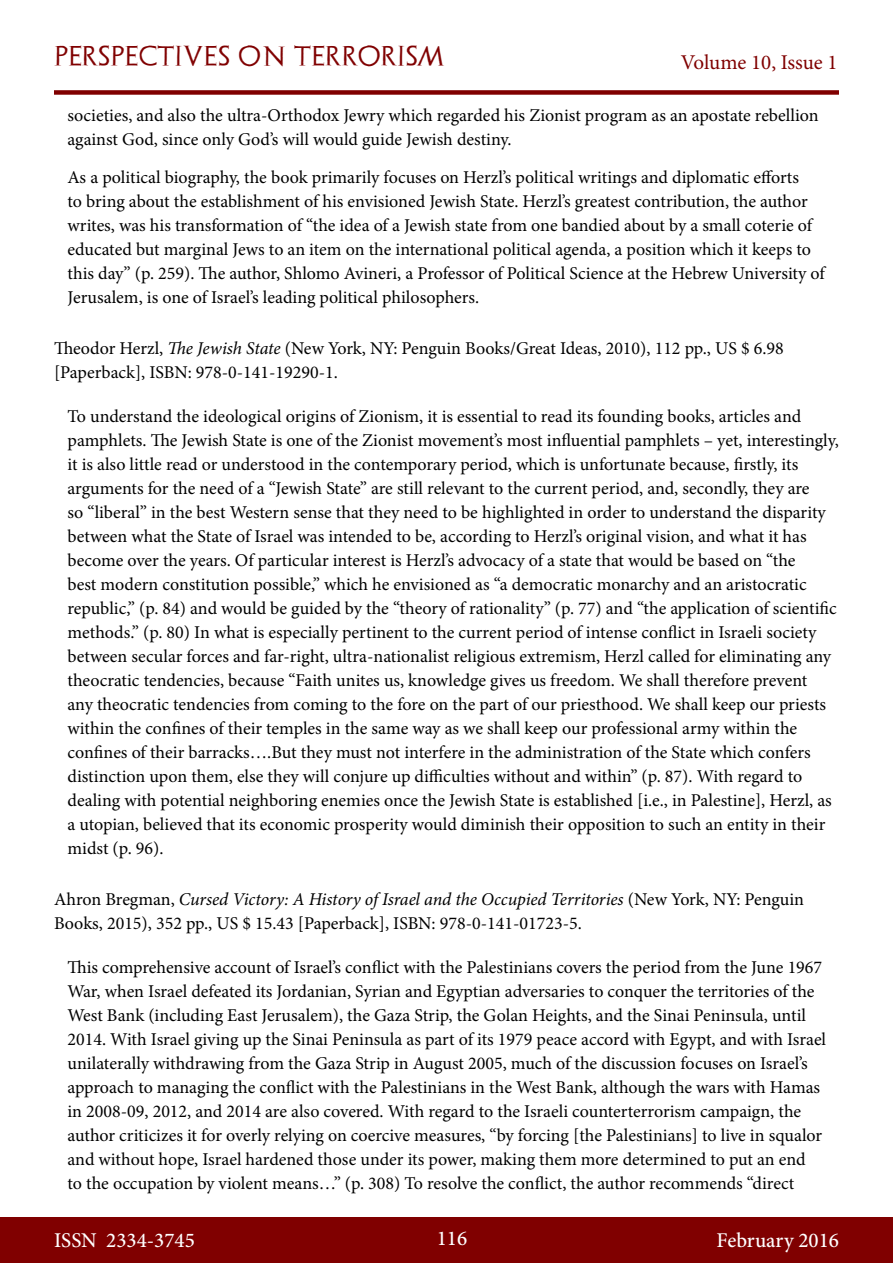
<style>
.page{position:relative;width:893px;height:1263px;background:#fff}
.page>*{position:absolute;margin:0;border:0;box-sizing:border-box;transform-origin:0 0}
.t1{font:500 21px "Minion Pro";color:#fff}
.t2{font:21px "Archeologicaps";letter-spacing:.045em;color:#800000}
.t3{font:21px "Minion Pro";letter-spacing:-.005em;color:#800000}
.t4{font:18px/24px "Minion Pro";color:#000}
.s1{font-style:italic}
</style>
<div class="page">
<div style="left:0;top:1217px;width:893px;height:46px;background:#800000"></div>
<div style="left:54px;top:90px;width:785px;height:5px;background:#800000"></div>
<p class="t2" style="left:54px;top:43px;width:392px">PERSPECTIVES ON TERRORISM</p>
<p class="t3" style="left:681px;top:48px;width:158px">Volume 10, Issue 1</p>
<p class="t4" style="left:68px;top:103px;width:753px">societies, and also the ultra-Orthodox Jewry which regarded his Zionist program as an apostate rebellion against God, since only God’s will would guide Jewish destiny.</p>
<p class="t4" style="left:68px;top:165px;width:759px">As a political biography, the book primarily focuses on Herzl’s political writings and diplomatic efforts<br>to bring about the establishment of his envisioned Jewish State. Herzl’s greatest contribution, the author writes, was his transformation of “the idea of a Jewish state from one bandied about by a small coterie of educated but marginal Jews to an item on the international political agenda, a position which it keeps to this day” (p. 259). The author, Shlomo Avineri, a Professor of Political Science at the Hebrew University of Jerusalem, is one of Israel’s leading political philosophers.</p>
<p class="t4" style="left:54px;top:336px;width:731px">Theodor Herzl, <span class="s1">The Jewish State</span> (New York, NY: Penguin Books/Great Ideas, 2010), 112 pp., US $ 6.98 [Paperback], ISBN: 978-0-141-19290-1.</p>
<p class="t4" style="left:68px;top:404px;width:773px">To understand the ideological origins of Zionism, it is essential to read its founding books, articles and pamphlets. The Jewish State is one of the Zionist movement’s most influential pamphlets – yet, interestingly, it is also little read or understood in the contemporary period, which is unfortunate because, firstly, its arguments for the need of a “Jewish State” are still relevant to the current period, and, secondly, they are<br>so “liberal” in the best Western sense that they need to be highlighted in order to understand the disparity between what the State of Israel was intended to be, according to Herzl’s original vision, and what it has become over the years. Of particular interest is Herzl’s advocacy of a state that would be based on “the<br>best modern constitution possible,” which he envisioned as “a democratic monarchy and an aristocratic republic,” (p. 84) and would be guided by the “theory of rationality” (p. 77) and “the application of scientific methods.” (p. 80) In what is especially pertinent to the current period of intense conflict in Israeli society between secular forces and far-right, ultra-nationalist religious extremism, Herzl called for eliminating any theocratic tendencies, because “Faith unites us, knowledge gives us freedom. We shall therefore prevent<br>any theocratic tendencies from coming to the fore on the part of our priesthood. We shall keep our priests within the confines of their temples in the same way as we shall keep our professional army within the confines of their barracks….But they must not interfere in the administration of the State which confers distinction upon them, else they will conjure up difficulties without and within” (p. 87). With regard to dealing with potential neighboring enemies once the Jewish State is established [i.e., in Palestine], Herzl, as a utopian, believed that its economic prosperity would diminish their opposition to such an entity in their midst (p. 96).</p>
<p class="t4" style="left:54px;top:887px;width:752px">Ahron Bregman, <span class="s1">Cursed Victory: A History of Israel and the Occupied Territories</span> (New York, NY: Penguin<br>Books, 2015), 352 pp., US $ 15.43 [Paperback], ISBN: 978-0-141-01723-5.</p>
<p class="t4" style="left:68px;top:955px;width:760px">This comprehensive account of Israel’s conflict with the Palestinians covers the period from the June 1967<br>War, when Israel defeated its Jordanian, Syrian and Egyptian adversaries to conquer the territories of the West Bank (including East Jerusalem), the Gaza Strip, the Golan Heights, and the Sinai Peninsula, until 2014. With Israel giving up the Sinai Peninsula as part of its 1979 peace accord with Egypt, and with Israel unilaterally withdrawing from the Gaza Strip in August 2005, much of the discussion focuses on Israel’s approach to managing the conflict with the Palestinians in the West Bank, although the wars with Hamas in 2008-09, 2012, and 2014 are also covered. With regard to the Israeli counterterrorism campaign, the author criticizes it for overly relying on coercive measures, “by forcing [the Palestinians] to live in squalor and without hope, Israel hardened those under its power, making them more determined to put an end<br>to the occupation by violent means…” (p. 308) To resolve the conflict, the author recommends “direct</p>
<p class="t1" style="left:54px;top:1226px;width:142px">ISSN 2334-3745</p>
<p class="t1" style="left:437px;top:1224px;width:32px">116</p>
<p class="t1" style="left:717px;top:1226px;width:124px">February 2016</p>
</div>
